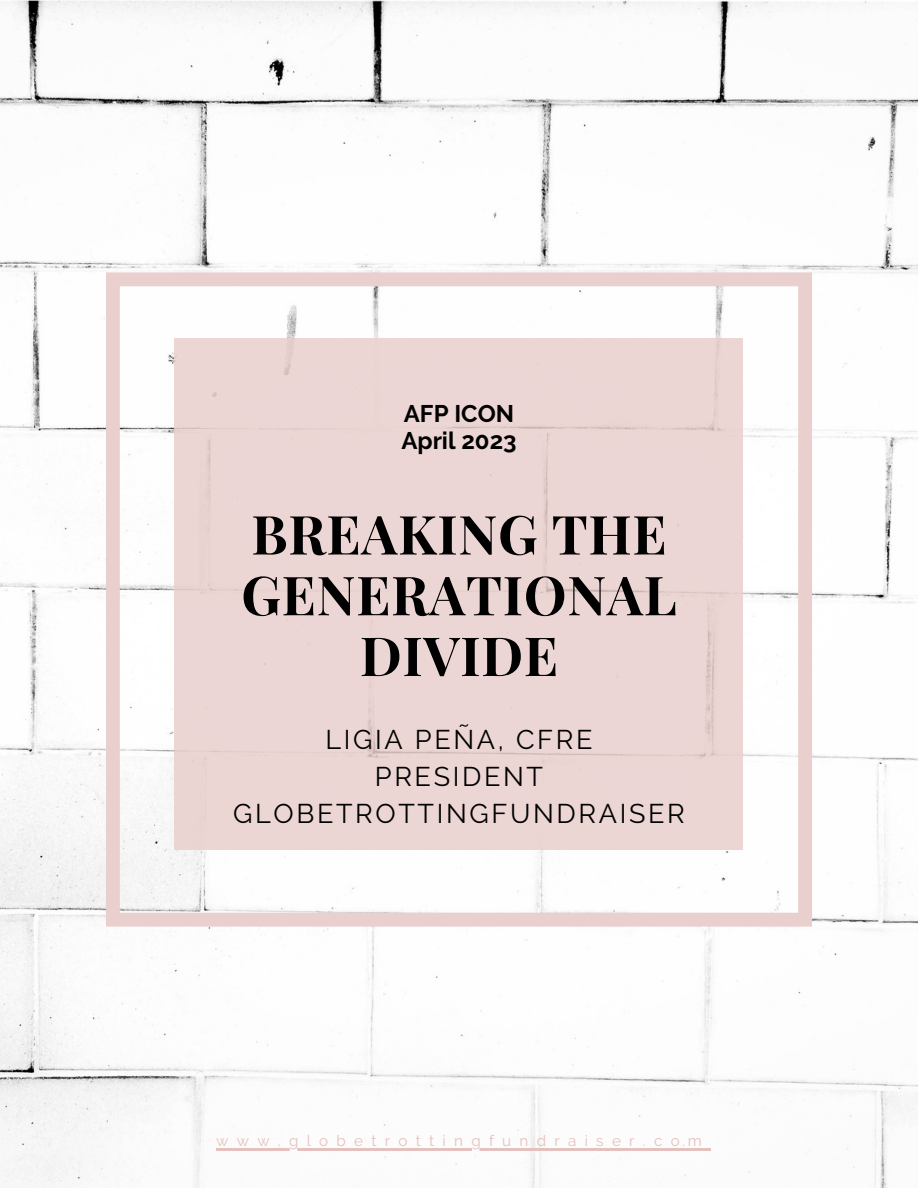
<style>
.page{position:relative;width:918px;height:1188px;background:#fff}
.page>*{position:absolute;margin:0;border:0;box-sizing:border-box;transform-origin:0 0}
.t1{font:700 54px/60.8px "Playfair Display";letter-spacing:.015em;color:#000;text-align:center}
.t2{font:27px/37.2px "Raleway";letter-spacing:.1em;color:#000;text-align:center}
.t3{font:700 24px/27px "Raleway";color:#000}
.t4{font:15.15px "Raleway";letter-spacing:.55em;color:#e5c1bd}
</style>
<div class="page">
<img style="left:0;top:0;width:918px;height:1188px">
<svg style="left:106px;top:272px;width:706px;height:655px"></svg>
<div style="left:175px;top:338px;width:568px;height:512px;background:#ecd6d5"></div>
<hr style="left:216px;top:1148px;width:494px;height:2px;background:#e5c1bd">
<p class="t3" style="left:401px;top:400px;width:117px">AFP ICON<br>April 2023</p>
<h1 class="t1" style="left:241px;top:502px;width:437px">BREAKING THE<br>GENERATIONAL<br>DIVIDE</h1>
<p class="t2" style="left:233px;top:721px;width:453px">LIGIA PEÑA, CFRE<br>PRESIDENT<br>GLOBETROTTINGFUNDRAISER</p>
<p class="t4" style="left:216px;top:1132px;width:487px">www.globetrottingfundraiser.com</p>
</div>
